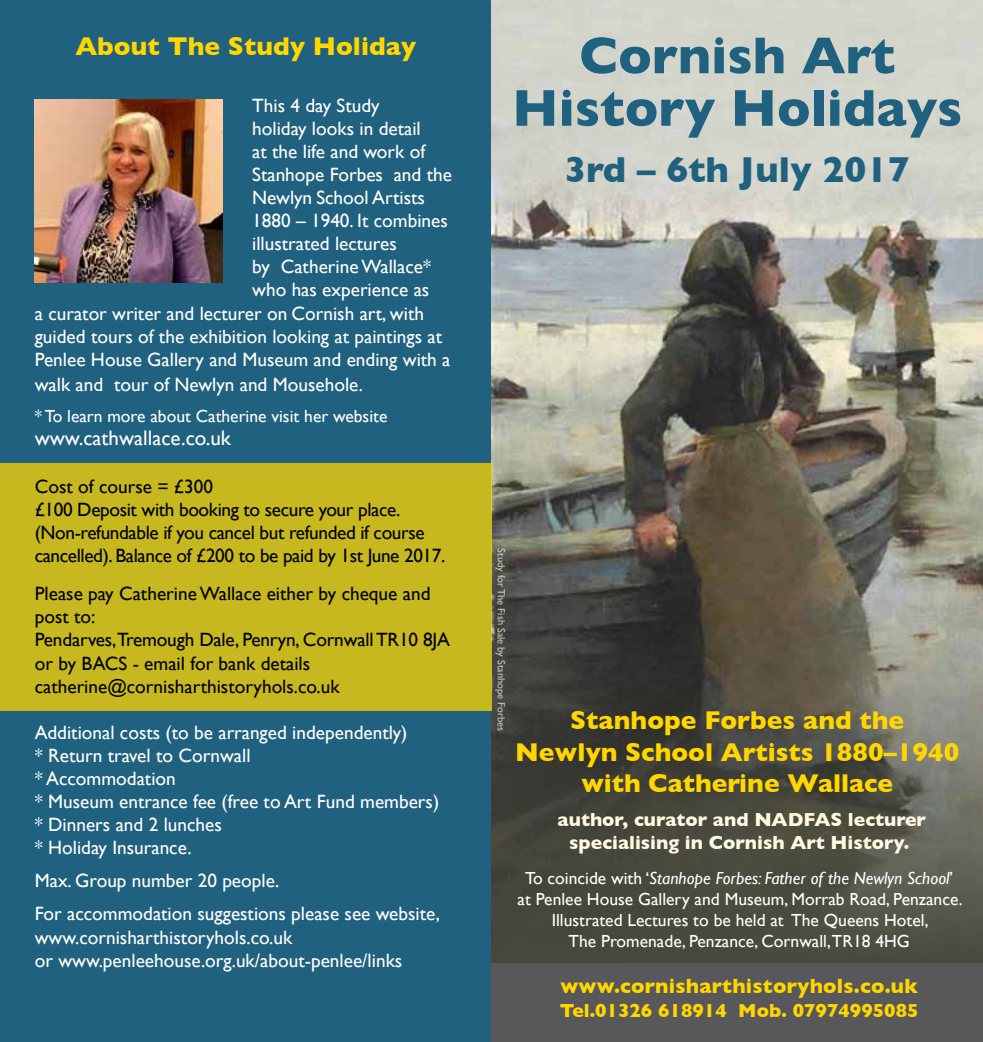
<style>
.page{position:relative;width:983px;height:1042px;background:#fff}
.page>*{position:absolute;margin:0;border:0;box-sizing:border-box;transform-origin:0 0}
.t1{font:700 52.5px/52.5px "Gill Sans";color:#20617f;text-align:center}
.t2{font:700 36.75px "Gill Sans";color:#20617f}
.t3{font:700 26.25px/31.5px "Gill Sans";color:#ffd600;text-align:center}
.t4{font:700 21px "Gill Sans";letter-spacing:.01em;color:#ffd600}
.t5{font:21px "Gill Sans";color:#fff}
.t6{font:19.25px/23.1px "Gill Sans";color:#fff}
.t7{font:19.25px/23.1px "Gill Sans";letter-spacing:-.01em;color:#000}
.t8{font:700 19.25px/23.1px "Gill Sans";color:#fff9e2;text-align:center}
.t9{font:700 19.25px "Gill Sans";color:#ffd600}
.t10{font:17.5px/21px "Gill Sans";color:#fff;text-align:center}
.t11{font:10.5px "Gill Sans";color:#fff}
.s1{font-style:italic}
</style>
<div class="page">
<div style="left:0;top:0;width:491px;height:1042px;background:#20617f"></div>
<img style="left:491px;top:0;width:491px;height:597px">
<div style="left:491px;top:961px;width:491px;height:81px;background:#58585a"></div>
<svg style="left:491px;top:597px;width:491px;height:365px;background:#515147"></svg>
<img style="left:35px;top:99px;width:187px;height:183px">
<div style="left:0;top:463px;width:491px;height:247px;background:#c7b81f"></div>
<h3 class="t3" style="left:75px;top:30px;width:342px">About The Study Holiday</h3>
<p class="t6" style="left:252px;top:93px;width:129px">This 4 day Study</p>
<p class="t6" style="left:252px;top:116px;width:170px">holiday looks in detail</p>
<p class="t6" style="left:252px;top:139px;width:174px">at the life and work of</p>
<p class="t6" style="left:252px;top:163px;width:201px">Stanhope Forbes and the</p>
<p class="t6" style="left:252px;top:186px;width:174px">Newlyn School Artists</p>
<p class="t6" style="left:252px;top:209px;width:197px">1880 – 1940. It combines</p>
<p class="t6" style="left:252px;top:232px;width:146px">illustrated lectures</p>
<p class="t6" style="left:252px;top:255px;width:180px">by Catherine Wallace*</p>
<p class="t6" style="left:252px;top:278px;width:179px">who has experience as</p>
<p class="t6" style="left:35px;top:301px;width:391px">a curator writer and lecturer on Cornish art, with</p>
<p class="t6" style="left:35px;top:324px;width:409px">guided tours of the exhibition looking at paintings at</p>
<p class="t6" style="left:35px;top:347px;width:417px">Penlee House Gallery and Museum and ending with a</p>
<p class="t6" style="left:35px;top:373px;width:330px">walk and tour of Newlyn and Mousehole.</p>
<p class="t10" style="left:35px;top:405px;width:354px">* To learn more about Catherine visit her website</p>
<p class="t5" style="left:35px;top:425px;width:198px">www.cathwallace.co.uk</p>
<p class="t7" style="left:35px;top:475px;width:412px">Cost of course = £300<br>£100 Deposit with booking to secure your place. (Non-refundable if you cancel but refunded if course cancelled). Balance of £200 to be paid by 1st June 2017.</p>
<p class="t7" style="left:35px;top:582px;width:416px">Please pay Catherine Wallace either by cheque and post to:<br>Pendarves,Tremough Dale, Penryn, Cornwall TR10 8JA or by BACS - email for bank details catherine@cornisharthistoryhols.co.uk</p>
<p class="t6" style="left:35px;top:720px;width:406px">Additional costs (to be arranged independently)<br>* Return travel to Cornwall<br>* Accommodation<br>* Museum entrance fee (free to Art Fund members) * Dinners and 2 lunches<br>* Holiday Insurance.</p>
<p class="t6" style="left:35px;top:864px;width:406px;line-height:33.1px">Max. Group number 20 people.<br>For accommodation suggestions please see website,</p>
<p class="t6" style="left:35px;top:925px;width:369px">www.cornisharthistoryhols.co.uk<br>or www.penleehouse.org.uk/about-penlee/links</p>
<h1 class="t1" style="left:512px;top:29px;width:451px">Cornish Art<br>History Holidays</h1>
<h2 class="t2" style="left:564px;top:149px;width:347px">3rd – 6th July 2017</h2>
<p class="t11" style="left:507px;top:548px;width:185px;rotate:90deg">Study for The Fish Sale by Stanhope Forbes</p>
<h3 class="t3" style="left:515px;top:704px;width:445px">Stanhope Forbes and the<br>Newlyn School Artists 1880–1940 with Catherine Wallace</h3>
<p class="t8" style="left:557px;top:808px;width:370px">author, curator and NADFAS lecturer specialising in Cornish Art History.</p>
<p class="t10" style="left:517px;top:867px;width:446px">To coincide with ‘<span class="s1">Stanhope Forbes: Father of the Newlyn School</span>’ at Penlee House Gallery and Museum, Morrab Road, Penzance.<br>Illustrated Lectures to be held at The Queens Hotel,<br>The Promenade, Penzance, Cornwall,TR18 4HG</p>
<p class="t4" style="left:560px;top:974px;width:359px">www.cornisharthistoryhols.co.uk</p>
<p class="t9" style="left:559px;top:999px;width:360px">Tel.01326 618914 Mob. 07974995085</p>
</div>
